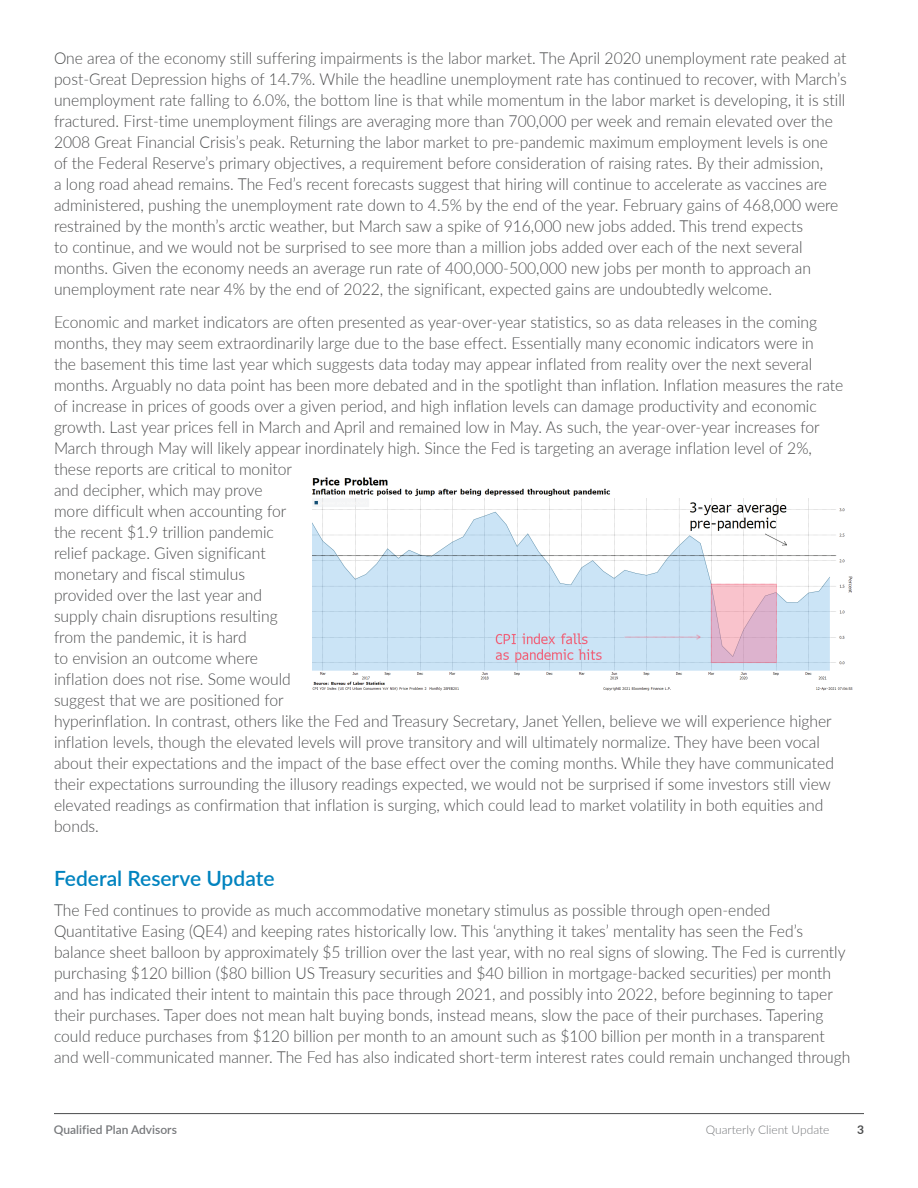
<style>
.page{position:relative;width:918px;height:1188px;background:#fff}
.page>*{position:absolute;margin:0;border:0;box-sizing:border-box;transform-origin:0 0}
.t1{font:600 21px "Lato";color:#0083bf}
.t2{font:300 16.5px/21px "Lato";color:#4b4c4d;scale:.95 1}
.t3{font:600 12px "Lato";color:#76787b}
.t4{font:300 12px "Lato";color:#76787b}
.t5{font:700 12px "Lato";color:#4b4c4d}
</style>
<div class="page">
<hr style="left:54px;top:1113px;width:810px;height:1px;background:#4b4c4d">
<img style="left:313px;top:477px;width:539px;height:214px">
<p class="t2" style="left:54px;top:47px;width:836px">One area of the economy still suffering impairments is the labor market. The April 2020 unemployment rate peaked at post-Great Depression highs of 14.7%. While the headline unemployment rate has continued to recover, with March’s unemployment rate falling to 6.0%, the bottom line is that while momentum in the labor market is developing, it is still fractured. First-time unemployment filings are averaging more than 700,000 per week and remain elevated over the 2008 Great Financial Crisis’s peak. Returning the labor market to pre-pandemic maximum employment levels is one<br>of the Federal Reserve’s primary objectives, a requirement before consideration of raising rates. By their admission,<br>a long road ahead remains. The Fed’s recent forecasts suggest that hiring will continue to accelerate as vaccines are administered, pushing the unemployment rate down to 4.5% by the end of the year. February gains of 468,000 were restrained by the month’s arctic weather, but March saw a spike of 916,000 new jobs added. This trend expects<br>to continue, and we would not be surprised to see more than a million jobs added over each of the next several months. Given the economy needs an average run rate of 400,000-500,000 new jobs per month to approach an unemployment rate near 4% by the end of 2022, the significant, expected gains are undoubtedly welcome.</p>
<p class="t2" style="left:54px;top:311px;width:832px">Economic and market indicators are often presented as year-over-year statistics, so as data releases in the coming months, they may seem extraordinarily large due to the base effect. Essentially many economic indicators were in<br>the basement this time last year which suggests data today may appear inflated from reality over the next several months. Arguably no data point has been more debated and in the spotlight than inflation. Inflation measures the rate of increase in prices of goods over a given period, and high inflation levels can damage productivity and economic growth. Last year prices fell in March and April and remained low in May. As such, the year-over-year increases for March through May will likely appear inordinately high. Since the Fed is targeting an average inflation level of 2%, these reports are critical to monitor<br>and decipher, which may prove<br>more difficult when accounting for<br>the recent $1.9 trillion pandemic<br>relief package. Given significant<br>monetary and fiscal stimulus<br>provided over the last year and<br>supply chain disruptions resulting<br>from the pandemic, it is hard<br>to envision an outcome where<br>inflation does not rise. Some would<br>suggest that we are positioned for<br>hyperinflation. In contrast, others like the Fed and Treasury Secretary, Janet Yellen, believe we will experience higher inflation levels, though the elevated levels will prove transitory and will ultimately normalize. They have been vocal about their expectations and the impact of the base effect over the coming months. While they have communicated their expectations surrounding the illusory readings expected, we would not be surprised if some investors still view elevated readings as confirmation that inflation is surging, which could lead to market volatility in both equities and bonds.</p>
<p class="t1" style="left:54px;top:863px;width:222px">Federal Reserve Update</p>
<p class="t2" style="left:54px;top:899px;width:840px">The Fed continues to provide as much accommodative monetary stimulus as possible through open-ended Quantitative Easing (QE4) and keeping rates historically low. This ‘anything it takes’ mentality has seen the Fed’s balance sheet balloon by approximately $5 trillion over the last year, with no real signs of slowing. The Fed is currently purchasing $120 billion ($80 billion US Treasury securities and $40 billion in mortgage-backed securities) per month and has indicated their intent to maintain this pace through 2021, and possibly into 2022, before beginning to taper their purchases. Taper does not mean halt buying bonds, instead means, slow the pace of their purchases. Tapering could reduce purchases from $120 billion per month to an amount such as $100 billion per month in a transparent and well-communicated manner. The Fed has also indicated short-term interest rates could remain unchanged through</p>
<p class="t3" style="left:54px;top:1121px;width:124px">Qualified Plan Advisors</p>
<p class="t4" style="left:706px;top:1121px;width:125px">Quarterly Client Update</p>
<p class="t5" style="left:857px;top:1121px;width:8px">3</p>
</div>
